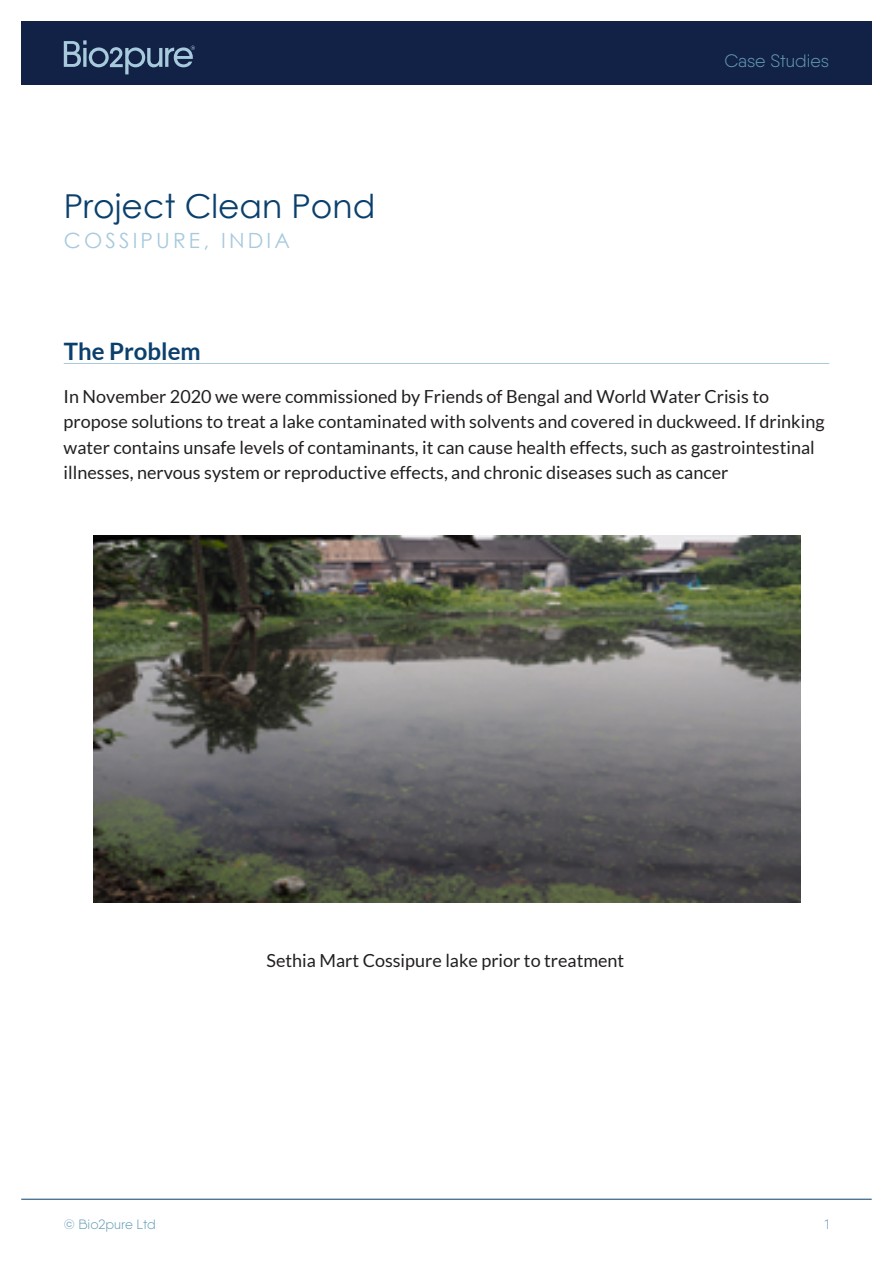
<style>
.page{position:relative;width:893px;height:1263px;background:#fff}
.page>*{position:absolute;margin:0;border:0;box-sizing:border-box;transform-origin:0 0}
.t1{font:33px "Century Gothic";color:#0b406d}
.t2{font:700 24px "Lato";color:#0b406d}
.t3{font:21px "Century Gothic";letter-spacing:.15em;color:#a7cadd}
.t4{font:18px/25.2px "Lato";color:#231f20}
.t5{font:300 18px "Qanelas";color:#629bb5}
.t6{font:300 13.5px "Qanelas";color:#629bb5}
</style>
<div class="page">
<div style="left:21px;top:21px;width:851px;height:64px;background:#122247"></div>
<svg style="left:64px;top:40px;width:131px;height:34px"></svg>
<hr style="left:64px;top:363px;width:765px;height:1px;background:#a7cadd">
<hr style="left:21px;top:1199px;width:851px;height:1px;background:#0b406d">
<img style="left:93px;top:536px;width:707px;height:367px">
<h1 class="t1" style="left:64px;top:182px;width:313px">Project Clean Pond</h1>
<p class="t3" style="left:64px;top:225px;width:228px">COSSIPURE, INDIA</p>
<p class="t5" style="left:724px;top:50px;width:106px">Case Studies</p>
<h2 class="t2" style="left:64px;top:337px;width:138px">The Problem</h2>
<p class="t4" style="left:64px;top:384px;width:762px">In November 2020 we were commissioned by Friends of Bengal and World Water Crisis to propose solutions to treat a lake contaminated with solvents and covered in duckweed. If drinking water contains unsafe levels of contaminants, it can cause health effects, such as gastrointestinal illnesses, nervous system or reproductive effects, and chronic diseases such as cancer</p>
<p class="t6" style="left:64px;top:1215px;width:93px">© Bio2pure Ltd</p>
<p class="t4" style="left:267px;top:947px;width:359px">Sethia Mart Cossipure lake prior to treatment</p>
<p class="t6" style="left:825px;top:1216px;width:6px">1</p>
</div>
